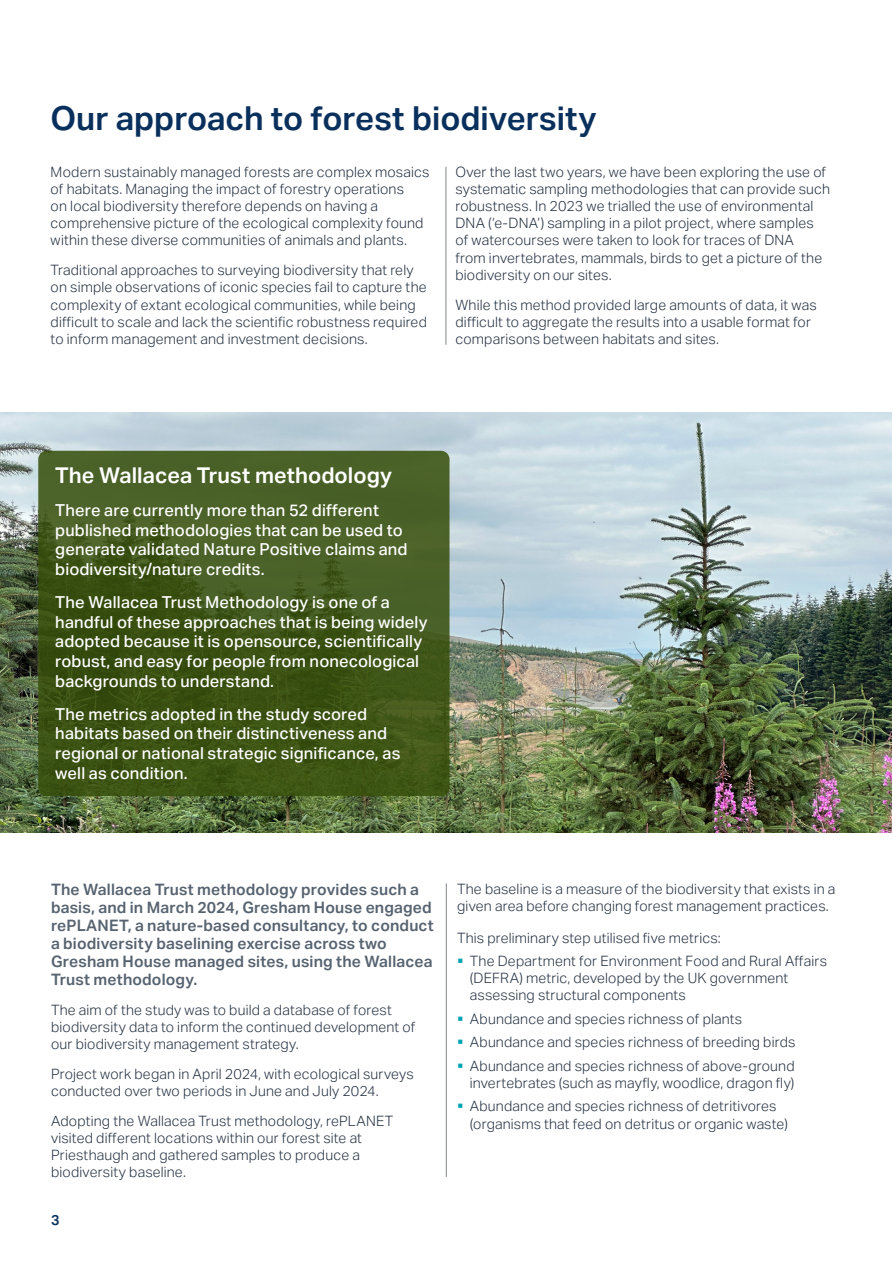
<style>
.page{position:relative;width:893px;height:1263px;background:#fff}
.page>*{position:absolute;margin:0;border:0;box-sizing:border-box;transform-origin:0 0}
.t1{font:600 33px "Aktiv Grotesk";color:#09305c}
.t2{font:600 21.75px "Aktiv Grotesk";letter-spacing:.005em;color:#fff}
.t3{font:500 16.5px/19.8px "Aktiv Grotesk";letter-spacing:.01em;color:#fff}
.t4{font:600 15.75px/18px "Aktiv Grotesk";letter-spacing:.01em;color:#576370}
.t5{font:300 14.25px/17.1px "Aktiv Grotesk";letter-spacing:.01em;color:#233040}
.t6{font:600 14.25px "Aktiv Grotesk";color:#09305c}
</style>
<div class="page">
<hr style="left:446px;top:167px;width:1px;height:178px;background:#7b838c">
<hr style="left:446px;top:883px;width:1px;height:294px;background:#7b838c">
<img style="left:0;top:412px;width:891px;height:420px">
<svg style="left:38px;top:451px;width:411px;height:345px;background:#41581b"></svg>
<h1 class="t1" style="left:50px;top:99px;width:548px">Our approach to forest biodiversity</h1>
<p class="t5" style="left:51px;top:164px;width:380px">Modern sustainably managed forests are complex mosaics of habitats. Managing the impact of forestry operations<br>on local biodiversity therefore depends on having a comprehensive picture of the ecological complexity found within these diverse communities of animals and plants.</p>
<p class="t5" style="left:51px;top:262px;width:378px">Traditional approaches to surveying biodiversity that rely on simple observations of iconic species fail to capture the complexity of extant ecological communities, while being difficult to scale and lack the scientific robustness required to inform management and investment decisions.</p>
<p class="t5" style="left:455px;top:164px;width:376px">Over the last two years, we have been exploring the use of systematic sampling methodologies that can provide such robustness. In 2023 we trialled the use of environmental DNA (‘e-DNA’) sampling in a pilot project, where samples of watercourses were taken to look for traces of DNA<br>from invertebrates, mammals, birds to get a picture of the biodiversity on our sites.</p>
<p class="t5" style="left:455px;top:296px;width:363px">While this method provided large amounts of data, it was difficult to aggregate the results into a usable format for comparisons between habitats and sites.</p>
<h2 class="t2" style="left:55px;top:463px;width:338px">The Wallacea Trust methodology</h2>
<p class="t3" style="left:55px;top:500px;width:354px">There are currently more than 52 different published methodologies that can be used to generate validated Nature Positive claims and biodiversity/nature credits.</p>
<p class="t3" style="left:55px;top:592px;width:374px">The Wallacea Trust Methodology is one of a handful of these approaches that is being widely adopted because it is opensource, scientifically robust, and easy for people from nonecological backgrounds to understand.</p>
<p class="t3" style="left:55px;top:704px;width:347px">The metrics adopted in the study scored habitats based on their distinctiveness and regional or national strategic significance, as well as condition.</p>
<p class="t4" style="left:51px;top:880px;width:384px">The Wallacea Trust methodology provides such a basis, and in March 2024, Gresham House engaged rePLANET, a nature-based consultancy, to conduct a biodiversity baselining exercise across two Gresham House managed sites, using the Wallacea Trust methodology.</p>
<p class="t5" style="left:51px;top:1001px;width:366px">The aim of the study was to build a database of forest biodiversity data to inform the continued development of our biodiversity management strategy.</p>
<p class="t5" style="left:51px;top:1065px;width:364px">Project work began in April 2024, with ecological surveys conducted over two periods in June and July 2024.</p>
<p class="t5" style="left:51px;top:1112px;width:344px">Adopting the Wallacea Trust methodology, rePLANET visited different locations within our forest site at Priesthaugh and gathered samples to produce a biodiversity baseline.</p>
<p class="t6" style="left:51px;top:1211px;width:10px">3</p>
<p class="t5" style="left:457px;top:880px;width:380px">The baseline is a measure of the biodiversity that exists in a given area before changing forest management practices.</p>
<p class="t5" style="left:470px;top:926px;width:359px;line-height:23.5px;text-indent:-13px">This preliminary step utilised five metrics:<br>The Department for Environment Food and Rural Affairs</p>
<p class="t5" style="left:470px;top:970px;width:320px">(DEFRA) metric, developed by the UK government assessing structural components</p>
<p class="t5" style="left:470px;top:1007px;width:327px;line-height:23.5px">Abundance and species richness of plants<br>Abundance and species richness of breeding birds<br>Abundance and species richness of above-ground</p>
<p class="t5" style="left:470px;top:1071px;width:326px;line-height:23.5px">invertebrates (such as mayfly, woodlice, dragon fly)<br>Abundance and species richness of detritivores</p>
<p class="t5" style="left:470px;top:1115px;width:319px">(organisms that feed on detritus or organic waste)</p>
</div>
